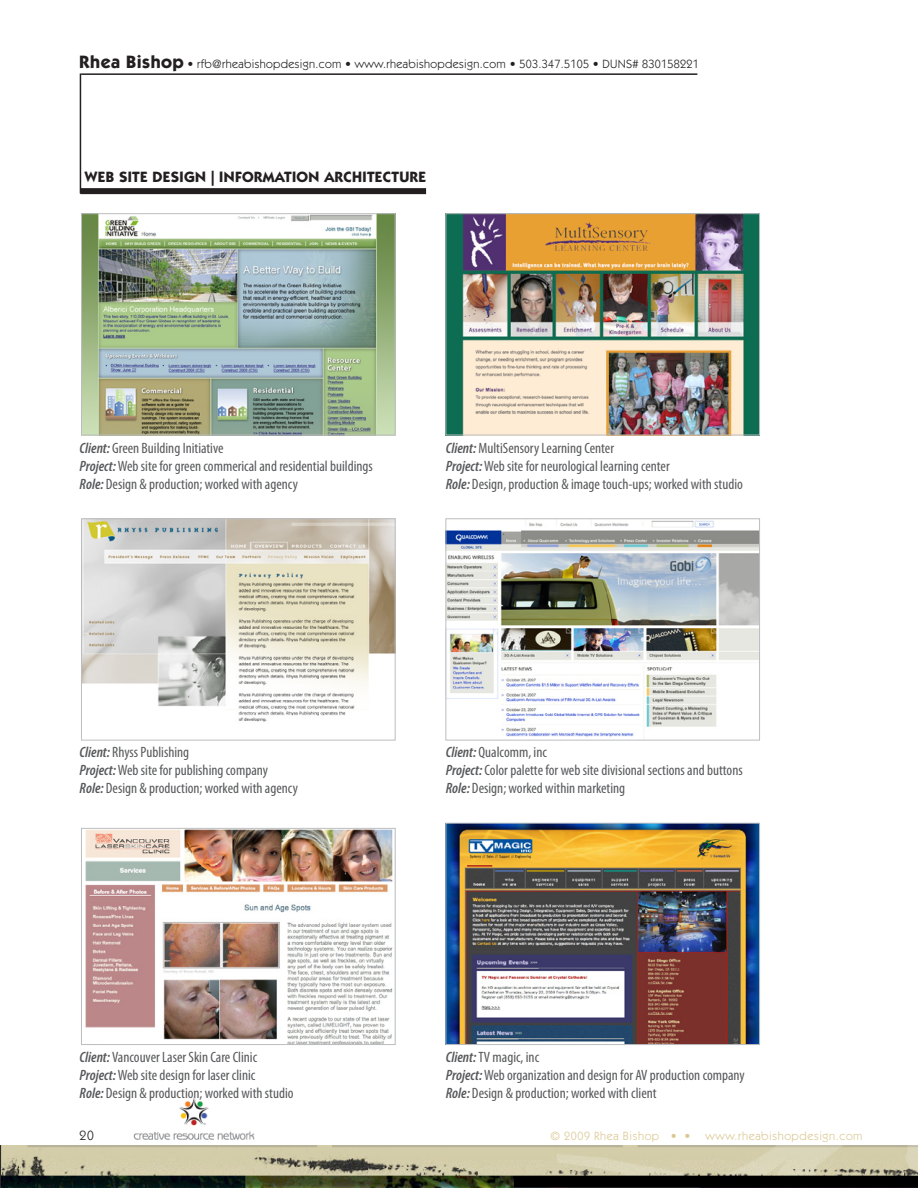
<style>
.page{position:relative;width:918px;height:1188px;background:#fff}
.page>*{position:absolute;margin:0;border:0;box-sizing:border-box;transform-origin:0 0}
.t1{font:condensed 15px "Myriad Pro";color:#57585a}
.t2{font:700 15px "Itc Kabel";letter-spacing:.025em;color:#231f20}
.Body_Text_Indent{font:13.5px "Itc Kabel";color:#231f20}
.t3{font:12px "Itc Kabel";letter-spacing:.03em;color:#231f20}
.Body_Text_Indent-2{font:12px "Itc Kabel";letter-spacing:.05em;color:#dbc893}
.s1{font-weight:700;font-size:18px}
.s2{font-weight:600;font-style:italic}
</style>
<div class="page">
<img style="left:0;top:1146px;width:918px;height:42px">
<img style="left:133px;top:1097px;width:122px;height:43px">
<hr style="left:81px;top:73px;width:616px;height:2px;background:#231f20">
<div style="left:80px;top:188px;width:346px;height:6px;background:#231f20"></div>
<hr style="left:80px;top:74px;width:1px;height:119px;background:#231f20">
<img style="left:83px;top:215px;width:311px;height:218px">
<div style="left:81px;top:213px;width:315px;height:222px;border:1px solid #bcbdc0"></div>
<img style="left:83px;top:520px;width:311px;height:202px">
<div style="left:81px;top:518px;width:315px;height:223px;border:1px solid #bcbdc0"></div>
<img style="left:85px;top:830px;width:308px;height:213px">
<div style="left:81px;top:828px;width:315px;height:217px;border:1px solid #bcbdc0"></div>
<img style="left:448px;top:215px;width:310px;height:218px">
<div style="left:446px;top:213px;width:314px;height:222px;border:1px solid #bcbdc0"></div>
<img style="left:448px;top:520px;width:310px;height:217px">
<div style="left:446px;top:518px;width:314px;height:223px;border:1px solid #bcbdc0"></div>
<img style="left:448px;top:825px;width:310px;height:218px">
<div style="left:446px;top:823px;width:314px;height:222px;border:1px solid #bcbdc0"></div>
<p class="t3" style="left:80px;top:56px;width:621px"><span class="s1">Rhea Bishop</span> • rfb@rheabishopdesign.com • www.rheabishopdesign.com • 503.347.5105 • DUNS# 830158221</p>
<p class="t2" style="left:85px;top:168px;width:343px">WEB SITE DESIGN | INFORMATION ARCHITECTURE</p>
<p class="t1" style="left:80px;top:439px;width:145px"><span class="s2">Client:</span> Green Building Initiative</p>
<p class="t1" style="left:80px;top:457px;width:295px"><span class="s2">Project:</span> Web site for green commerical and residential buildings</p>
<p class="t1" style="left:80px;top:475px;width:220px"><span class="s2">Role:</span> Design &amp; production; worked with agency</p>
<p class="t1" style="left:446px;top:439px;width:170px"><span class="s2">Client:</span> MultiSensory Learning Center</p>
<p class="t1" style="left:446px;top:457px;width:225px"><span class="s2">Project:</span> Web site for neurological learning center</p>
<p class="t1" style="left:446px;top:475px;width:299px"><span class="s2">Role:</span> Design, production &amp; image touch-ups; worked with studio</p>
<p class="t1" style="left:80px;top:743px;width:111px"><span class="s2">Client:</span> Rhyss Publishing</p>
<p class="t1" style="left:80px;top:761px;width:190px"><span class="s2">Project:</span> Web site for publishing company</p>
<p class="t1" style="left:80px;top:779px;width:220px"><span class="s2">Role:</span> Design &amp; production; worked with agency</p>
<p class="t1" style="left:446px;top:743px;width:103px"><span class="s2">Client:</span> Qualcomm, inc</p>
<p class="t1" style="left:446px;top:761px;width:298px"><span class="s2">Project:</span> Color palette for web site divisional sections and buttons</p>
<p class="t1" style="left:446px;top:779px;width:181px"><span class="s2">Role:</span> Design; worked within marketing</p>
<p class="t1" style="left:80px;top:1048px;width:179px"><span class="s2">Client:</span> Vancouver Laser Skin Care Clinic</p>
<p class="t1" style="left:80px;top:1066px;width:177px"><span class="s2">Project:</span> Web site design for laser clinic</p>
<p class="t1" style="left:80px;top:1084px;width:215px"><span class="s2">Role:</span> Design &amp; production; worked with studio</p>
<p class="t1" style="left:446px;top:1048px;width:95px"><span class="s2">Client:</span> TV magic, inc</p>
<p class="t1" style="left:446px;top:1066px;width:300px"><span class="s2">Project:</span> Web organization and design for AV production company</p>
<p class="t1" style="left:446px;top:1084px;width:212px"><span class="s2">Role:</span> Design &amp; production; worked with client</p>
<p class="Body_Text_Indent" style="left:80px;top:1128px;width:16px">20</p>
<p class="Body_Text_Indent-2" style="left:551px;top:1129px;width:314px">© 2009 Rhea Bishop • • www.rheabishopdesign.com</p>
</div>
